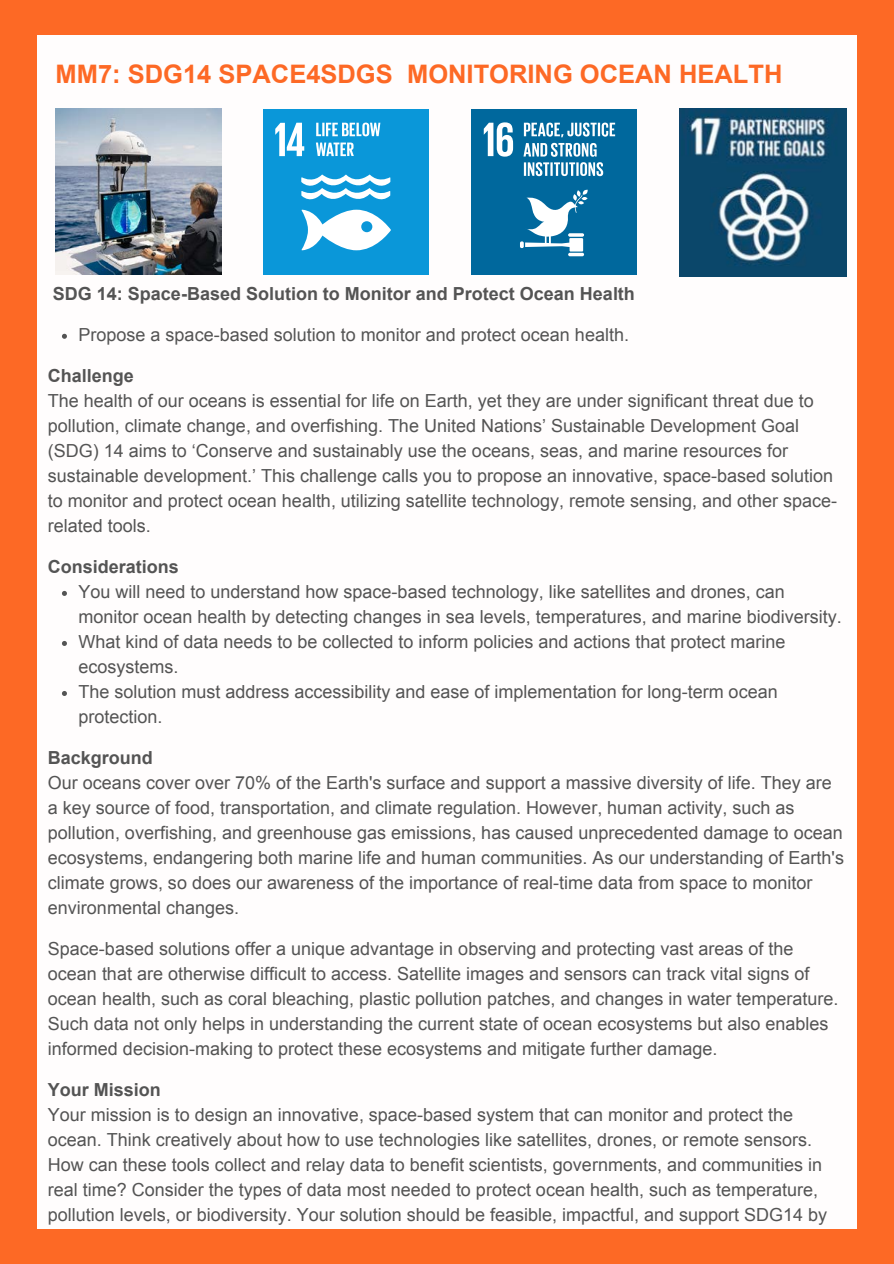
<style>
.page{position:relative;width:894px;height:1264px;background:#fff}
.page>*{position:absolute;margin:0;border:0;box-sizing:border-box;transform-origin:0 0}
.t1{font:700 25.5px "Arial";color:#fd6925}
.t2{font:18px/25px "Arial";color:#545454}
.t3{font:700 18px "Arial";color:#545454}
</style>
<div class="page">
<div style="left:0;top:0;width:893px;height:1263px;background:#fd6925"></div>
<div style="left:37px;top:35px;width:819px;height:1193px;background:#fffdfd"></div>
<svg style="left:62px;top:334px;width:5px;height:5px"></svg>
<svg style="left:62px;top:591px;width:5px;height:5px"></svg>
<svg style="left:62px;top:641px;width:5px;height:5px"></svg>
<svg style="left:62px;top:691px;width:5px;height:5px"></svg>
<img style="left:679px;top:109px;width:166px;height:167px">
<div style="left:471px;top:109px;width:165px;height:165px;background:#00689d"></div>
<svg style="left:483px;top:122px;width:30px;height:35px"></svg>
<svg style="left:523px;top:123px;width:92px;height:14px"></svg>
<svg style="left:523px;top:143px;width:80px;height:33px"></svg>
<svg style="left:520px;top:189px;width:67px;height:67px"></svg>
<img style="left:56px;top:109px;width:165px;height:165px">
<div style="left:263px;top:109px;width:165px;height:165px;background:#0a97d9"></div>
<svg style="left:275px;top:123px;width:116px;height:127px"></svg>
<p class="t1" style="left:56px;top:60px;width:728px">MM7: SDG14 SPACE4SDGS MONITORING OCEAN HEALTH</p>
<p class="t3" style="left:53px;top:283px;width:583px">SDG 14: Space-Based Solution to Monitor and Protect Ocean Health</p>
<h1 class="t2" style="left:78px;top:322px;width:552px">Propose a space-based solution to monitor and protect ocean health.</h1>
<p class="t3" style="left:48px;top:365px;width:87px">Challenge</p>
<p class="t2" style="left:48px;top:388px;width:790px">The health of our oceans is essential for life on Earth, yet they are under significant threat due to pollution, climate change, and overfishing. The United Nations’ Sustainable Development Goal (SDG) 14 aims to ‘Conserve and sustainably use the oceans, seas, and marine resources for sustainable development.’ This challenge calls you to propose an innovative, space-based solution to monitor and protect ocean health, utilizing satellite technology, remote sensing, and other space&shy;related tools.</p>
<p class="t3" style="left:48px;top:556px;width:132px">Considerations</p>
<p class="t2" style="left:78px;top:579px;width:764px">You will need to understand how space-based technology, like satellites and drones, can monitor ocean health by detecting changes in sea levels, temperatures, and marine biodiversity.</p>
<p class="t2" style="left:78px;top:629px;width:708px">What kind of data needs to be collected to inform policies and actions that protect marine ecosystems.</p>
<p class="t2" style="left:78px;top:679px;width:700px">The solution must address accessibility and ease of implementation for long-term ocean protection.</p>
<p class="t3" style="left:48px;top:747px;width:106px">Background</p>
<p class="t2" style="left:48px;top:770px;width:797px">Our oceans cover over 70% of the Earth's surface and support a massive diversity of life. They are a key source of food, transportation, and climate regulation. However, human activity, such as pollution, overfishing, and greenhouse gas emissions, has caused unprecedented damage to ocean ecosystems, endangering both marine life and human communities. As our understanding of Earth's climate grows, so does our awareness of the importance of real-time data from space to monitor environmental changes.</p>
<p class="t2" style="left:48px;top:936px;width:792px">Space-based solutions offer a unique advantage in observing and protecting vast areas of the ocean that are otherwise difficult to access. Satellite images and sensors can track vital signs of ocean health, such as coral bleaching, plastic pollution patches, and changes in water temperature.<br>Such data not only helps in understanding the current state of ocean ecosystems but also enables informed decision-making to protect these ecosystems and mitigate further damage.</p>
<p class="t3" style="left:48px;top:1079px;width:114px">Your Mission</p>
<p class="t2" style="left:48px;top:1102px;width:780px">Your mission is to design an innovative, space-based system that can monitor and protect the ocean. Think creatively about how to use technologies like satellites, drones, or remote sensors.<br>How can these tools collect and relay data to benefit scientists, governments, and communities in real time? Consider the types of data most needed to protect ocean health, such as temperature, pollution levels, or biodiversity. Your solution should be feasible, impactful, and support SDG14 by</p>
</div>
